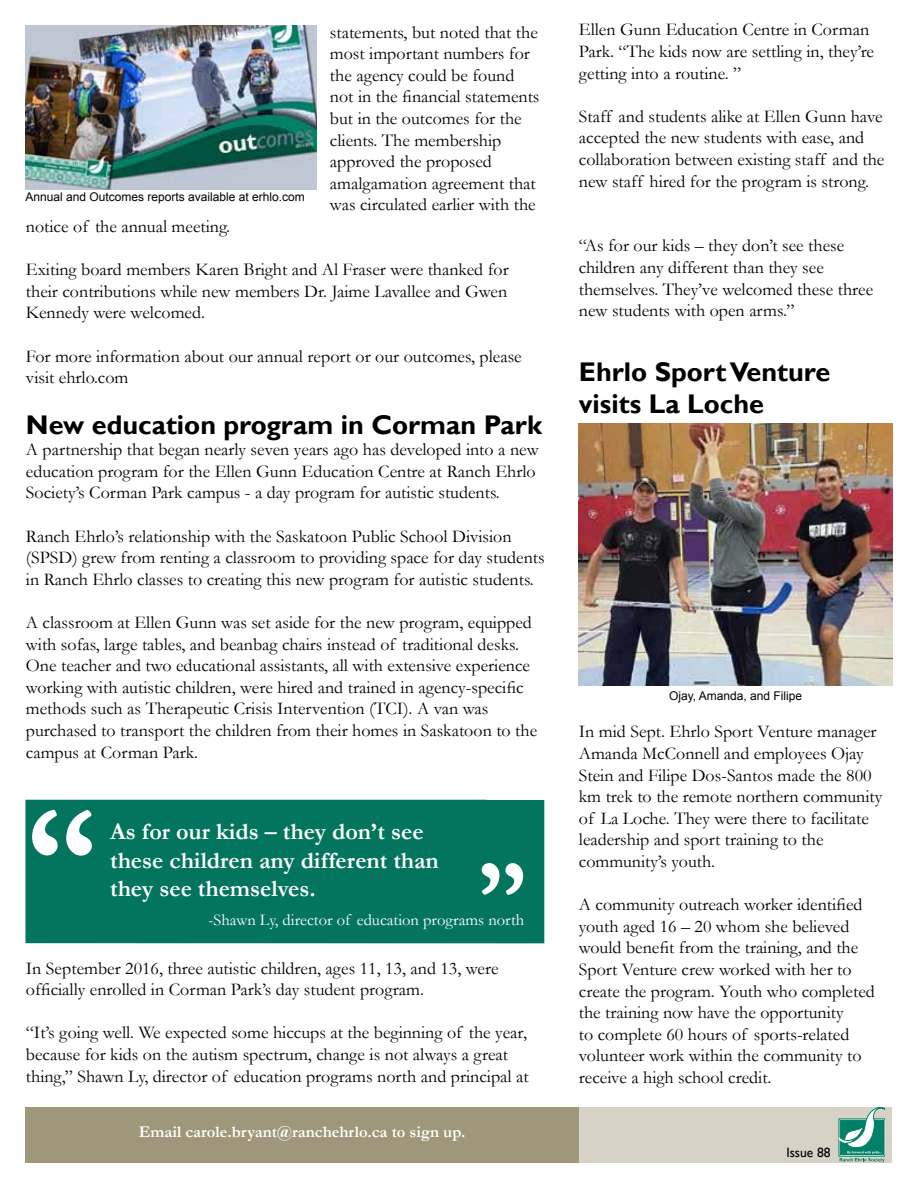
<style>
.page{position:relative;width:918px;height:1188px;background:#fff}
.page>*{position:absolute;margin:0;border:0;box-sizing:border-box;transform-origin:0 0}
.t1{font:700 27px/32.4px "Gill Sans";color:#000}
.t2{font:700 24px/28.8px "Garamond";color:#fff}
.t3{font:18px/21.6px "Garamond";color:#000}
.t4{font:700 16.5px "Garamond";color:#fff}
.t5{font:16.5px "Garamond";color:#fff}
.t6{font:13.5px "Gill Sans";color:#000}
.t7{font:12px "Arial";color:#000}
</style>
<div class="page">
<div style="left:26px;top:1107px;width:866px;height:55px;background:#d6d3c6"></div>
<svg style="left:839px;top:1107px;width:46px;height:55px"></svg>
<div style="left:26px;top:1107px;width:553px;height:55px;background:#9f9779"></div>
<div style="left:25px;top:800px;width:519px;height:143px;background:#03755f"></div>
<svg style="left:32px;top:810px;width:60px;height:46px"></svg>
<svg style="left:482px;top:863px;width:41px;height:32px"></svg>
<img style="left:26px;top:26px;width:290px;height:164px">
<img style="left:579px;top:423px;width:313px;height:262px">
<p class="t7" style="left:26px;top:189px;width:281px">Annual and Outcomes reports available at erhlo.com</p>
<p class="t3" style="left:330px;top:21px;width:211px">statements, but noted that the most important numbers for the agency could be found not in the financial statements but in the outcomes for the clients. The membership approved the proposed amalgamation agreement that was circulated earlier with the</p>
<p class="t3" style="left:26px;top:215px;width:206px">notice of the annual meeting.</p>
<p class="t3" style="left:26px;top:258px;width:484px;text-align:justify">Exiting board members Karen Bright and Al Fraser were thanked for their contributions while new members Dr. Jaime Lavallee and Gwen Kennedy were welcomed.</p>
<p class="t3" style="left:26px;top:345px;width:497px">For more information about our annual report or our outcomes, please visit ehrlo.com</p>
<h1 class="t1" style="left:26px;top:409px;width:518px">New education program in Corman Park</h1>
<p class="t3" style="left:26px;top:438px;width:514px">A partnership that began nearly seven years ago has developed into a new education program for the Ellen Gunn Education Centre at Ranch Ehrlo<br>Society’s Corman Park campus - a day program for autistic students.</p>
<p class="t3" style="left:26px;top:525px;width:520px">Ranch Ehrlo’s relationship with the Saskatoon Public School Division (SPSD) grew from renting a classroom to providing space for day students in Ranch Ehrlo classes to creating this new program for autistic students.</p>
<p class="t3" style="left:26px;top:611px;width:513px">A classroom at Ellen Gunn was set aside for the new program, equipped with sofas, large tables, and beanbag chairs instead of traditional desks.<br>One teacher and two educational assistants, all with extensive experience working with autistic children, were hired and trained in agency-specific methods such as Therapeutic Crisis Intervention (TCI). A van was purchased to transport the children from their homes in Saskatoon to the campus at Corman Park.</p>
<h2 class="t2" style="left:110px;top:817px;width:330px">As for our kids – they don’t see these children any different than they see themselves.</h2>
<p class="t5" style="left:208px;top:909px;width:317px">-Shawn Ly, director of education programs north</p>
<p class="t3" style="left:26px;top:957px;width:474px">In September 2016, three autistic children, ages 11, 13, and 13, were officially enrolled in Corman Park’s day student program.</p>
<p class="t3" style="left:26px;top:1022px;width:504px">“It’s going well. We expected some hiccups at the beginning of the year, because for kids on the autism spectrum, change is not always a great thing,” Shawn Ly, director of education programs north and principal at</p>
<p class="t4" style="left:139px;top:1121px;width:328px">Email carole.bryant@ranchehrlo.ca to sign up.</p>
<p class="t3" style="left:579px;top:18px;width:297px">Ellen Gunn Education Centre in Corman<br>Park. “The kids now are settling in, they’re getting into a routine. ”</p>
<p class="t3" style="left:579px;top:105px;width:307px">Staff and students alike at Ellen Gunn have accepted the new students with ease, and collaboration between existing staff and the new staff hired for the program is strong.</p>
<p class="t3" style="left:579px;top:234px;width:296px">“As for our kids – they don’t see these children any different than they see themselves. They’ve welcomed these three new students with open arms.”</p>
<h1 class="t1" style="left:579px;top:356px;width:253px">Ehrlo Sport Venture visits La Loche</h1>
<p class="t7" style="left:669px;top:688px;width:135px">Ojay, Amanda, and Filipe</p>
<p class="t3" style="left:579px;top:720px;width:305px">In mid Sept. Ehrlo Sport Venture manager Amanda McConnell and employees Ojay Stein and Filipe Dos-Santos made the 800 km trek to the remote northern community of La Loche. They were there to facilitate leadership and sport training to the community’s youth.</p>
<p class="t3" style="left:579px;top:893px;width:298px">A community outreach worker identified youth aged 16 – 20 whom she believed would benefit from the training, and the Sport Venture crew worked with her to create the program. Youth who completed the training now have the opportunity<br>to complete 60 hours of sports-related volunteer work within the community to receive a high school credit.</p>
<p class="t6" style="left:786px;top:1145px;width:46px">Issue 88</p>
</div>
